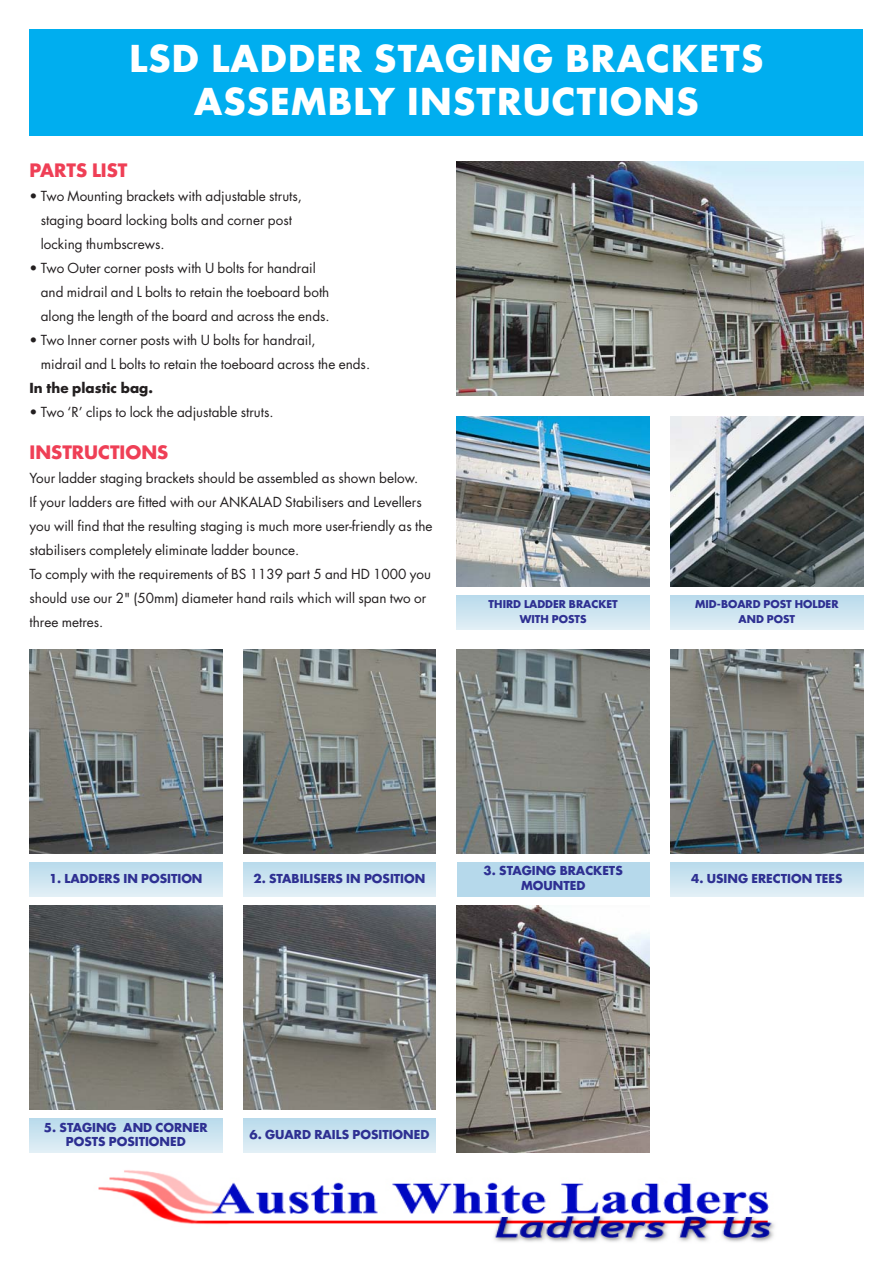
<style>
.page{position:relative;width:893px;height:1263px;background:#fff}
.page>*{position:absolute;margin:0;border:0;box-sizing:border-box;transform-origin:0 0}
.t1{font:700 36px/43.5px "Futura";letter-spacing:.035em;color:#fff;text-align:center}
.t2{font:700 18px "Futura";color:#ef3f56}
.t3{font:13.5px/24px "Futura";color:#231f20}
.t4{font:700 13.5px "Futura";color:#231f20}
.t5{font:700 12px/15px "Futura";color:#2e3092;text-align:center}
.t6{font:700 10.5px/15px "Futura";color:#2e3092;text-align:center}
</style>
<div class="page">
<div style="left:30px;top:30px;width:833px;height:106px;background:#00aeef"></div>
<img style="left:457px;top:162px;width:406px;height:234px">
<img style="left:457px;top:417px;width:192px;height:170px">
<img style="left:671px;top:417px;width:192px;height:170px">
<img style="left:30px;top:650px;width:192px;height:204px">
<div style="left:30px;top:862px;width:192px;height:34px;background:linear-gradient(to bottom,#b8daeb,#e0eef5)"></div>
<img style="left:243px;top:650px;width:193px;height:204px">
<div style="left:243px;top:862px;width:193px;height:34px;background:linear-gradient(to bottom,#b8daeb,#e0eef5)"></div>
<img style="left:457px;top:650px;width:192px;height:204px">
<div style="left:457px;top:862px;width:192px;height:34px;background:#b6d9eb"></div>
<img style="left:671px;top:650px;width:192px;height:204px">
<div style="left:671px;top:862px;width:192px;height:34px;background:linear-gradient(to bottom,#b8daeb,#e0eef5)"></div>
<img style="left:30px;top:906px;width:192px;height:204px">
<div style="left:30px;top:1118px;width:192px;height:34px;background:linear-gradient(to bottom,#b8daeb,#e0eef5)"></div>
<img style="left:243px;top:906px;width:193px;height:204px">
<div style="left:243px;top:1118px;width:193px;height:34px;background:linear-gradient(to bottom,#b8daeb,#e0eef5)"></div>
<img style="left:457px;top:906px;width:192px;height:246px">
<div style="left:457px;top:595px;width:192px;height:34px;background:linear-gradient(to bottom,#b8daeb,#e0eef5)"></div>
<div style="left:671px;top:595px;width:192px;height:34px;background:linear-gradient(to bottom,#b8daeb,#e0eef5)"></div>
<img style="left:98px;top:1170px;width:677px;height:72px">
<h1 class="t1" style="left:129px;top:39px;width:635px">LSD LADDER STAGING BRACKETS<br>ASSEMBLY INSTRUCTIONS</h1>
<h2 class="t2" style="left:30px;top:162px;width:99px">PARTS LIST</h2>
<p class="t3" style="left:41px;top:185px;width:263px;text-indent:-11px">• Two Mounting brackets with adjustable struts, staging board locking bolts and corner post locking thumbscrews.</p>
<p class="t3" style="left:41px;top:257px;width:290px;text-indent:-11px">• Two Outer corner posts with U bolts for handrail and midrail and L bolts to retain the toeboard both along the length of the board and across the ends.</p>
<p class="t3" style="left:41px;top:329px;width:331px;text-indent:-11px">• Two Inner corner posts with U bolts for handrail,<br>midrail and L bolts to retain the toeboard across the ends.</p>
<p class="t4" style="left:30px;top:381px;width:125px">In the plastic bag.</p>
<p class="t3" style="left:30px;top:401px;width:245px">• Two ‘R’ clips to lock the adjustable struts.</p>
<h2 class="t2" style="left:30px;top:444px;width:140px">INSTRUCTIONS</h2>
<p class="t3" style="left:30px;top:467px;width:404px">Your ladder staging brackets should be assembled as shown below.<br>If your ladders are fitted with our ANKALAD Stabilisers and Levellers you will find that the resulting staging is much more user-friendly as the stabilisers completely eliminate ladder bounce.<br>To comply with the requirements of BS 1139 part 5 and HD 1000 you should use our 2" (50mm) diameter hand rails which will span two or three metres.</p>
<p class="t6" style="left:489px;top:597px;width:131px">THIRD LADDER BRACKET<br>WITH POSTS</p>
<p class="t6" style="left:695px;top:597px;width:145px">MID-BOARD POST HOLDER<br>AND POST</p>
<p class="t5" style="left:49px;top:872px;width:155px">1. LADDERS IN POSITION</p>
<p class="t5" style="left:254px;top:872px;width:173px">2. STABILISERS IN POSITION</p>
<p class="t5" style="left:484px;top:864px;width:141px">3. STAGING BRACKETS<br>MOUNTED</p>
<p class="t5" style="left:691px;top:872px;width:153px">4. USING ERECTION TEES</p>
<p class="t5" style="left:44px;top:1122px;width:165px;line-height:13.5px">5. STAGING AND CORNER<br>POSTS POSITIONED</p>
<p class="t5" style="left:249px;top:1128px;width:181px">6. GUARD RAILS POSITIONED</p>
</div>
